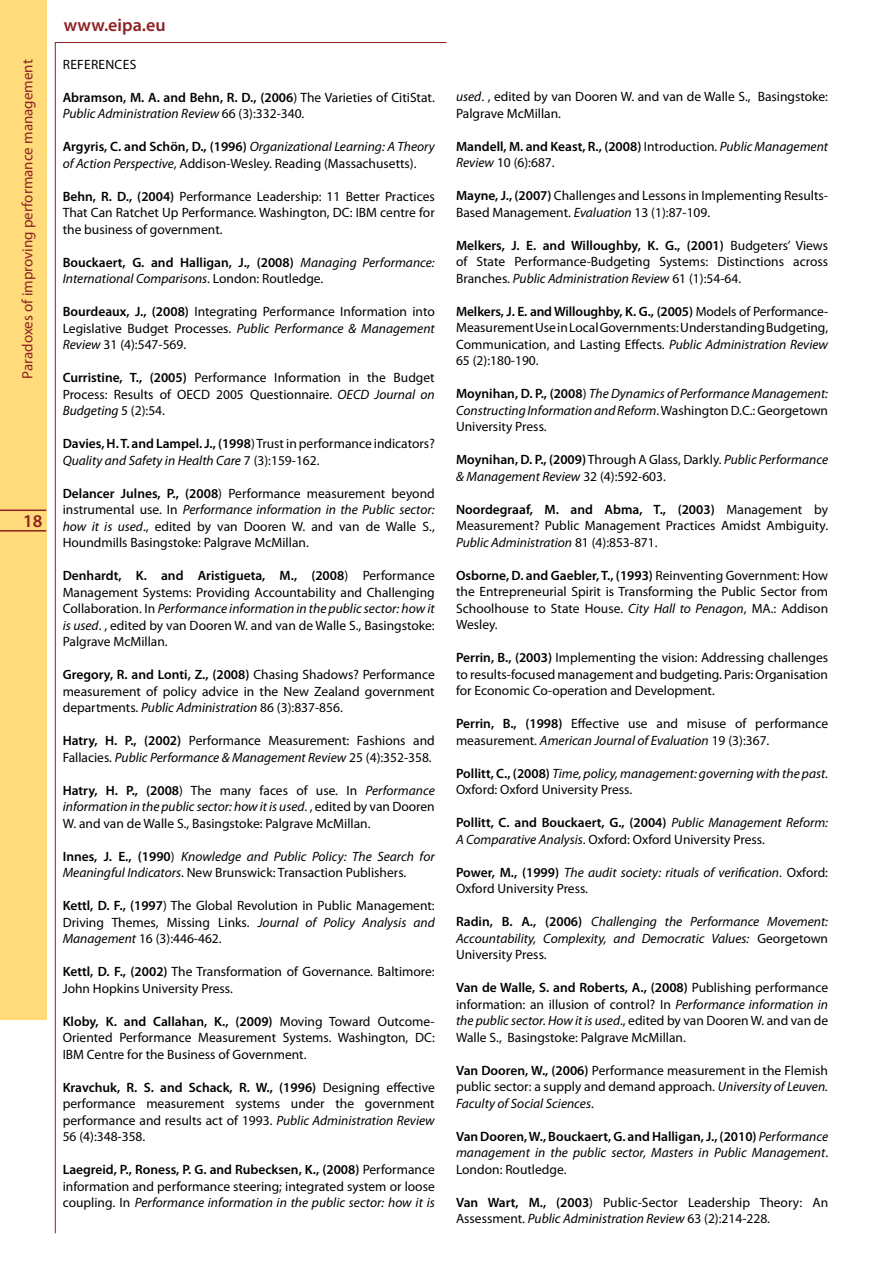
<style>
.page{position:relative;width:893px;height:1263px;background:#fff}
.page>*{position:absolute;margin:0;border:0;box-sizing:border-box;transform-origin:0 0}
.t1{font:600 18px "Myriad Pro";color:#8d2123}
.t2{font:15px "Myriad Pro";color:#8d2123}
.t3{font:13.5px/16.5px "Myriad Pro";color:#000;text-align:justify}
.t4{font:italic 13.5px/16.5px "Myriad Pro";color:#000}
.t5{font:600 13.5px/16.5px "Myriad Pro";color:#000}
.s1{font-weight:600}
.s2{font-style:italic}
.s3{font-weight:600;font-style:normal}
.s4{font-style:normal}
.s5{font-weight:400}
.s6{font-weight:400;font-style:italic}
</style>
<div class="page">
<div style="left:0;top:0;width:46px;height:1020px;background:#ffdb7b"></div>
<hr style="left:0;top:509px;width:46px;height:2px;background:#8d2123">
<hr style="left:0;top:530px;width:46px;height:1px;background:#8d2123">
<h1 class="t1" style="left:64px;top:13px;width:103px">www.eipa.eu</h1>
<p class="t2" style="left:18px;top:379px;width:321px;rotate:-90deg">Paradoxes of improving performance management</p>
<p class="t3" style="left:63px;top:56px;width:16px">References</p>
<p class="t3" style="left:63px;top:89px;width:374px"><span class="s1">Abramson, M. A. and Behn, R. D., (2006</span>) The Varieties of CitiStat.<br><span class="s2">Public Administration Review</span> 66 (3):332-340.</p>
<p class="t4" style="left:63px;top:138px;width:374px"><span class="s3">Argyris, C. and Schön, D., (1996)</span> Organizational Learning: A Theory of Action Perspective<span class="s4">, Addison-Wesley. Reading (Massachusetts).</span></p>
<p class="t3" style="left:63px;top:188px;width:374px"><span class="s1">Behn, R. D., (2004)</span> Performance Leadership: 11 Better Practices That Can Ratchet Up Performance. Washington, DC: IBM centre for the business of government.</p>
<p class="t4" style="left:63px;top:254px;width:374px"><span class="s3">Bouckaert, G. and Halligan, J., (2008)</span> Managing Performance:<br>International Comparisons<span class="s4">. London: Routledge.</span></p>
<p class="t3" style="left:63px;top:303px;width:374px"><span class="s1">Bourdeaux, J., (2008)</span> Integrating Performance Information into Legislative Budget Processes. <span class="s2">Public Performance &amp; Management Review</span> 31 (4):547-569.</p>
<p class="t3" style="left:63px;top:369px;width:374px"><span class="s1">Curristine, T., (2005)</span> Performance Information in the Budget Process: Results of OECD 2005 Questionnaire. <span class="s2">OECD Journal on Budgeting</span> 5 (2):54.</p>
<p class="t3" style="left:63px;top:435px;width:374px"><span class="s1">Davies, H. T. and Lampel. J., (1998</span>) Trust in performance indicators?<br><span class="s2">Quality and Safety in Health Care</span> 7 (3):159-162.</p>
<p class="t3" style="left:63px;top:485px;width:374px"><span class="s1">Delancer Julnes, P., (2008</span>) Performance measurement beyond instrumental use. In <span class="s2">Performance information in the Public sector: how it is used</span>., edited by van Dooren W. and van de Walle S., Houndmills Basingstoke: Palgrave McMillan.</p>
<p class="t3" style="left:63px;top:567px;width:374px"><span class="s1">Denhardt, K. and Aristigueta, M., (2008</span>) Performance Management Systems: Providing Accountability and Challenging Collaboration. In <span class="s2">Performance information in the public sector: how it is used</span>. , edited by van Dooren W. and van de Walle S., Basingstoke:<br>Palgrave McMillan.</p>
<p class="t3" style="left:63px;top:666px;width:374px"><span class="s1">Gregory, R. and Lonti, Z., (2008)</span> Chasing Shadows? Performance measurement of policy advice in the New Zealand government departments. <span class="s2">Public Administration</span> 86 (3):837-856.</p>
<p class="t3" style="left:63px;top:732px;width:374px"><span class="s1">Hatry, H. P., (2002)</span> Performance Measurement: Fashions and<br>Fallacies. <span class="s2">Public Performance &amp; Management Review</span> 25 (4):352-358.</p>
<p class="t3" style="left:63px;top:781px;width:374px"><span class="s1">Hatry, H. P., (2008</span>) The many faces of use. In <span class="s2">Performance information in the public sector: how it is used</span>. , edited by van Dooren W. and van de Walle S., Basingstoke: Palgrave McMillan.</p>
<p class="t4" style="left:63px;top:847px;width:374px"><span class="s3">Innes, J. E., (1990</span><span class="s4">)</span> Knowledge and Public Policy: The Search for<br>Meaningful Indicators<span class="s4">. New Brunswick: Transaction Publishers.</span></p>
<p class="t3" style="left:63px;top:897px;width:374px"><span class="s1">Kettl, D. F., (1997</span>) The Global Revolution in Public Management:<br>Driving Themes, Missing Links. <span class="s2">Journal of Policy Analysis and Management</span> 16 (3):446-462.</p>
<p class="t3" style="left:63px;top:963px;width:374px"><span class="s1">Kettl, D. F., (2002)</span> The Transformation of Governance. Baltimore:<br>John Hopkins University Press.</p>
<p class="t3" style="left:63px;top:1012px;width:374px"><span class="s1">Kloby, K. and Callahan, K., (2009)</span> Moving Toward Outcome-Oriented Performance Measurement Systems. Washington, DC:<br>IBM Centre for the Business of Government.</p>
<p class="t3" style="left:63px;top:1078px;width:374px"><span class="s1">Kravchuk, R. S. and Schack, R. W., (1996)</span> Designing effective performance measurement systems under the government performance and results act of 1993. <span class="s2">Public Administration Review </span>56 (4):348-358.</p>
<p class="t3" style="left:63px;top:1161px;width:374px"><span class="s1">Laegreid, P., Roness, P. G. and Rubecksen, K., (2008)</span> Performance information and performance steering; integrated system or loose coupling. In <span class="s2">Performance information in the public sector: how it is</span></p>
<h1 class="t1" style="left:23px;top:509px;width:21px">18</h1>
<p class="t3" style="left:456px;top:88px;width:374px"><span class="s2">used</span>. , edited by van Dooren W. and van de Walle S., Basingstoke:<br>Palgrave McMillan.</p>
<p class="t5" style="left:456px;top:138px;width:374px">Mandell, M. and Keast, R., (2008) <span class="s5">Introduction.</span> <span class="s6">Public Management<br>Review</span> <span class="s5">10 (6):687.</span></p>
<p class="t3" style="left:456px;top:187px;width:374px"><span class="s1">Mayne, J., (2007)</span> Challenges and Lessons in Implementing Results-<br>Based Management. <span class="s2">Evaluation</span> 13 (1):87-109.</p>
<p class="t3" style="left:456px;top:237px;width:374px"><span class="s1">Melkers, J. E. and Willoughby, K. G., (2001)</span> Budgeters’ Views of State Performance-Budgeting Systems: Distinctions across Branches. <span class="s2">Public Administration Review</span> 61 (1):54-64.</p>
<p class="t3" style="left:456px;top:303px;width:374px"><span class="s1">Melkers, J. E. and Willoughby, K. G., (2005)</span> Models of Performance-Measurement Use in Local Governments: Understanding Budgeting, Communication, and Lasting Effects. <span class="s2">Public Administration Review </span>65 (2):180-190.</p>
<p class="t4" style="left:456px;top:385px;width:374px;text-align:justify"><span class="s3">Moynihan, D. P., (2008</span><span class="s4">)</span> The Dynamics of Performance Management:<br>Constructing Information and Reform<span class="s4">. Washington D.C.: Georgetown University Press.</span></p>
<p class="t3" style="left:456px;top:451px;width:374px"><span class="s1">Moynihan, D. P., (2009)</span> Through A Glass, Darkly. <span class="s2">Public Performance &amp; Management Review</span> 32 (4):592-603.</p>
<p class="t3" style="left:456px;top:501px;width:374px"><span class="s1">Noordegraaf, M. and Abma, T., (2003)</span> Management by Measurement? Public Management Practices Amidst Ambiguity.<br><span class="s2">Public Administration</span> 81 (4):853-871.</p>
<p class="t3" style="left:456px;top:567px;width:374px"><span class="s1">Osborne, D. and Gaebler, T., (1993)</span> Reinventing Government: How the Entrepreneurial Spirit is Transforming the Public Sector from Schoolhouse to State House. <span class="s2">City Hall to Penagon</span>, MA.: Addison Wesley.</p>
<p class="t3" style="left:456px;top:649px;width:374px"><span class="s1">Perrin, B., (2003)</span> Implementing the vision: Addressing challenges to results-focused management and budgeting. Paris: Organisation for Economic Co-operation and Development.</p>
<p class="t3" style="left:456px;top:715px;width:374px"><span class="s1">Perrin, B., (1998)</span> Effective use and misuse of performance measurement. <span class="s2">American Journal of Evaluation</span> 19 (3):367.</p>
<p class="t4" style="left:456px;top:765px;width:374px"><span class="s3">Pollitt, C., (2008)</span> Time, policy, management: governing with the past<span class="s4">.<br>Oxford: Oxford University Press.</span></p>
<p class="t4" style="left:456px;top:814px;width:374px"><span class="s3">Pollitt, C. and Bouckaert, G., (2004)</span> Public Management Reform:<br>A Comparative Analysis<span class="s4">. Oxford: Oxford University Press.</span></p>
<p class="t4" style="left:456px;top:864px;width:374px"><span class="s3">Power, M., (1999)</span> The audit society: rituals of verification<span class="s4">. Oxford:<br>Oxford University Press.</span></p>
<p class="t4" style="left:456px;top:913px;width:374px;text-align:justify"><span class="s3">Radin, B. A., (2006)</span> Challenging the Performance Movement:<br>Accountability, Complexity, and Democratic Values: <span class="s4">Georgetown University Press.</span></p>
<p class="t3" style="left:456px;top:979px;width:374px"><span class="s1">Van de Walle, S. and Roberts, A., (2008)</span> Publishing performance information: an illusion of control? In <span class="s2">Performance information in the public sector. How it is used</span>., edited by van Dooren W. and van de Walle S., Basingstoke: Palgrave McMillan.</p>
<p class="t3" style="left:456px;top:1062px;width:374px"><span class="s1">Van Dooren, W., (2006)</span> Performance measurement in the Flemish public sector: a supply and demand approach. <span class="s2">University of Leuven.<br>Faculty of Social Sciences</span>.</p>
<p class="t4" style="left:456px;top:1128px;width:374px;text-align:justify"><span class="s3">Van Dooren, W., Bouckaert, G. and Halligan, J., (2010)</span> Performance management in the public sector, Masters in Public Management<span class="s4">.<br>London: Routledge.</span></p>
<p class="t3" style="left:456px;top:1194px;width:374px"><span class="s1">Van Wart, M., (2003</span>) Public-Sector Leadership Theory: An<br>Assessment. <span class="s2">Public Administration Review</span> 63 (2):214-228.</p>
</div>
